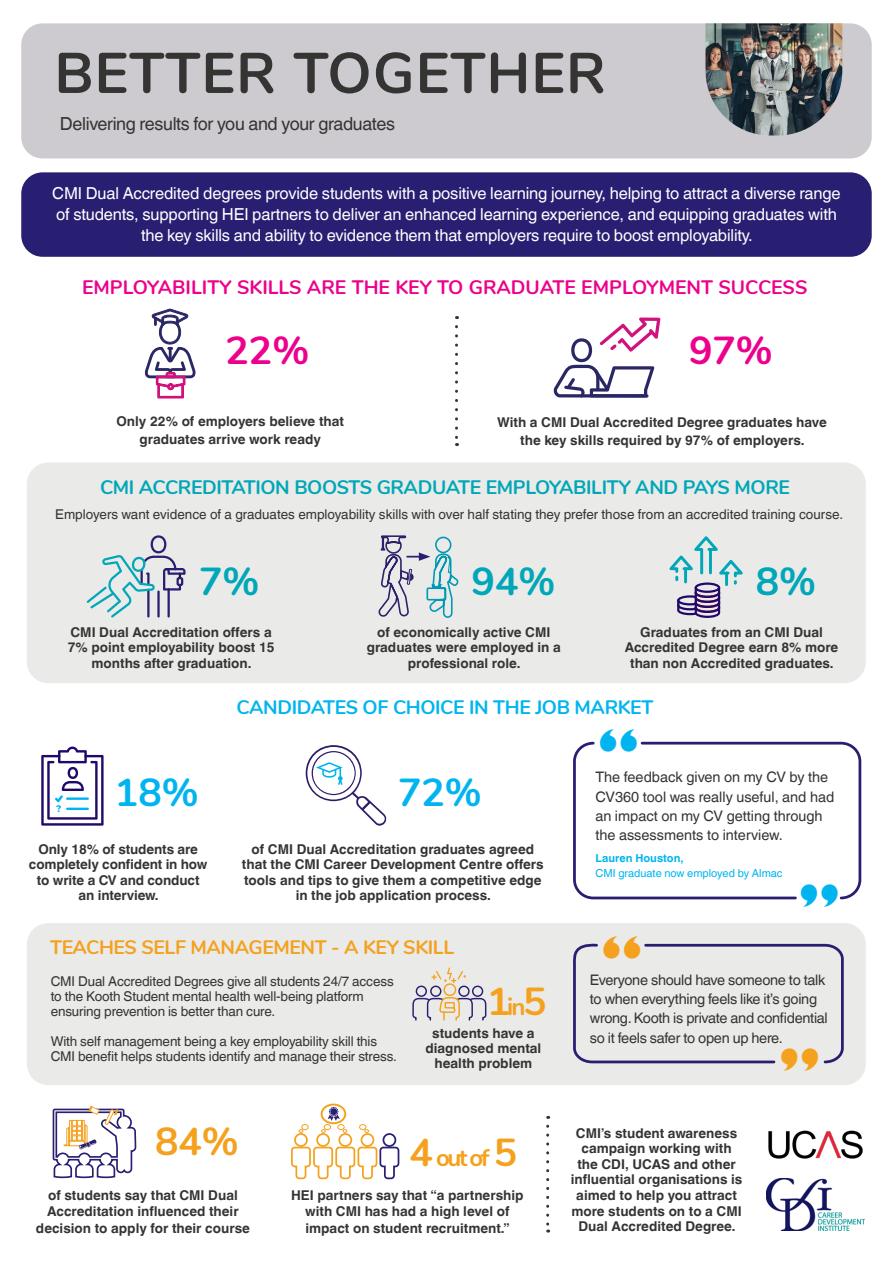
<style>
.page{position:relative;width:893px;height:1263px;background:#fff}
.page>*{position:absolute;margin:0;border:0;box-sizing:border-box;transform-origin:0 0}
.t1{font:700 57px "Nunito";letter-spacing:.02em;color:#343433}
.t2{font:800 49.35px "Gill Sans";color:#00b5ef}
.t3{font:800 49.35px "Gill Sans";color:#f4a11e}
.t4{font:700 39px "Nunito";color:#f4a11e}
.t5{font:700 39px "Nunito";color:#00a7b8}
.t6{font:700 39px "Nunito";color:#ec008c}
.t7{font:700 39px "Nunito";color:#00b5ef}
.t8{font:700 24px "Nunito";color:#f4a11e}
.t9{font:700 19.5px "Nunito";color:#ec008c}
.t10{font:700 19.5px "Nunito";letter-spacing:-.02em;color:#00a7b8}
.t11{font:700 19.5px "Nunito";letter-spacing:-.02em;color:#00b5ef}
.t12{font:700 19.5px "Nunito";letter-spacing:-.02em;color:#f4a11e}
.t13{font:18px "Helvetica World";letter-spacing:-.02em;color:#343433}
.t14{font:16.5px/21px "Helvetica World";letter-spacing:-.01em;color:#fff;text-align:center}
.t15{font:14.55px/19.4px "Helvetica World";letter-spacing:-.02em;color:#343433}
.t16{font:14.55px/19.4px "Helvetica World";color:#343433}
.t17{font:700 13.5px/15.6px "Helvetica World";color:#343433;text-align:center}
.t18{font:13.5px/15px "Helvetica World";letter-spacing:-.01em;color:#343433}
.t19{font:11.1px "Helvetica World";color:#00b5ef}
.t20{font:700 11.1px "Helvetica World";color:#00b5ef}
.t21{font:900 9.6px "Nunito";color:#00b5ef}
.s1{font-size:24px}
.s2{font-size:39px}
</style>
<div class="page">
<div style="left:21px;top:23px;width:851px;height:135px;background:#cdcbcf;border-radius:21px"></div>
<img style="left:705px;top:23px;width:137px;height:112px">
<div style="left:21px;top:172px;width:851px;height:85px;background:#281e72;border-radius:21px"></div>
<svg style="left:455px;top:327px;width:3px;height:119px"></svg>
<svg style="left:52px;top:1105px;width:85px;height:74px"></svg>
<div style="left:294px;top:1133px;width:14px;height:14px;border:2px solid #f4a11e;border-radius:50%"></div>
<div style="left:316px;top:1133px;width:14px;height:14px;border:2px solid #f4a11e;border-radius:50%"></div>
<div style="left:321px;top:1103px;width:25px;height:21px;border:2px solid #f4a11e;border-radius:50%"></div>
<div style="left:359px;top:1124px;width:7px;height:6px;border:1px solid #f4a11e;border-radius:50%"></div>
<div style="left:301px;top:1124px;width:8px;height:6px;border:1px solid #f4a11e;border-radius:50%"></div>
<svg style="left:364px;top:1129px;width:5px;height:4px"></svg>
<svg style="left:299px;top:1129px;width:4px;height:4px"></svg>
<svg style="left:328px;top:1107px;width:12px;height:14px"></svg>
<div style="left:338px;top:1133px;width:14px;height:14px;border:2px solid #f4a11e;border-radius:50%"></div>
<div style="left:361px;top:1133px;width:13px;height:14px;border:2px solid #f4a11e;border-radius:50%"></div>
<div style="left:383px;top:1133px;width:13px;height:14px;border:2px solid #281e72;border-radius:50%"></div>
<svg style="left:291px;top:1146px;width:109px;height:34px"></svg>
<div style="left:324px;top:1124px;width:7px;height:6px;border:1px solid #f4a11e;border-radius:50%"></div>
<svg style="left:321px;top:1129px;width:5px;height:4px"></svg>
<div style="left:337px;top:1124px;width:8px;height:6px;border:1px solid #f4a11e;border-radius:50%"></div>
<svg style="left:343px;top:1129px;width:4px;height:4px"></svg>
<svg style="left:145px;top:309px;width:51px;height:89px"></svg>
<svg style="left:554px;top:318px;width:106px;height:80px"></svg>
<svg style="left:546px;top:1126px;width:3px;height:106px"></svg>
<img style="left:768px;top:1130px;width:95px;height:29px">
<img style="left:766px;top:1178px;width:98px;height:52px">
<div style="left:27px;top:462px;width:839px;height:221px;background:#eaeae8;border-radius:21px"></div>
<svg style="left:378px;top:535px;width:81px;height:83px"></svg>
<svg style="left:669px;top:536px;width:74px;height:82px"></svg>
<svg style="left:41px;top:746px;width:63px;height:80px"></svg>
<hr style="left:66px;top:808px;width:23px;height:2px;background:#00b5ef">
<svg style="left:573px;top:741px;width:289px;height:159px"></svg>
<svg style="left:306px;top:745px;width:81px;height:81px"></svg>
<div style="left:27px;top:923px;width:839px;height:162px;background:#eaeae8;border-radius:21px"></div>
<svg style="left:573px;top:943px;width:271px;height:121px"></svg>
<div style="left:458px;top:985px;width:12px;height:12px;border:1px solid #281e72;border-radius:50%"></div>
<div style="left:472px;top:985px;width:11px;height:12px;border:1px solid #281e72;border-radius:50%"></div>
<div style="left:430px;top:985px;width:11px;height:12px;border:1px solid #281e72;border-radius:50%"></div>
<div style="left:443px;top:983px;width:13px;height:13px;border:1px solid #f4a11e;border-radius:50%"></div>
<div style="left:416px;top:985px;width:11px;height:12px;border:1px solid #281e72;border-radius:50%"></div>
<svg style="left:412px;top:996px;width:74px;height:25px"></svg>
<svg style="left:431px;top:967px;width:35px;height:16px"></svg>
<svg style="left:87px;top:535px;width:99px;height:82px"></svg>
<h1 class="t1" style="left:54px;top:31px;width:553px">BETTER TOGETHER</h1>
<h3 class="t13" style="left:60px;top:113px;width:337px">Delivering results for you and your graduates</h3>
<p class="t14" style="left:52px;top:183px;width:790px">CMI Dual Accredited degrees provide students with a positive learning journey, helping to attract a diverse range of students, supporting HEI partners to deliver an enhanced learning experience, and equipping graduates with the key skills and ability to evidence them that employers require to boost employability.</p>
<h3 class="t9" style="left:82px;top:273px;width:727px">EMPLOYABILITY SKILLS ARE THE KEY TO GRADUATE EMPLOYMENT SUCCESS</h3>
<h3 class="t6" style="left:225px;top:322px;width:85px">22%</h3>
<h3 class="t6" style="left:689px;top:322px;width:85px">97%</h3>
<p class="t17" style="left:117px;top:412px;width:229px;line-height:18px">Only 22% of employers believe that graduates arrive work ready</p>
<p class="t17" style="left:497px;top:413px;width:331px;line-height:18px">With a CMI Dual Accredited Degree graduates have the key skills required by 97% of employers.</p>
<h3 class="t10" style="left:100px;top:472px;width:691px">CMI ACCREDITATION BOOSTS GRADUATE EMPLOYABILITY AND PAYS MORE</h3>
<p class="t18" style="left:55px;top:507px;width:789px">Employers want evidence of a graduates employability skills with over half stating they prefer those from an accredited training course.</p>
<h3 class="t5" style="left:199px;top:552px;width:62px">7%</h3>
<p class="t17" style="left:68px;top:624px;width:208px">CMI Dual Accreditation offers a<br>7% point employability boost 15 months after graduation.</p>
<h3 class="t5" style="left:472px;top:552px;width:85px">94%</h3>
<h3 class="t5" style="left:756px;top:552px;width:62px">8%</h3>
<p class="t17" style="left:367px;top:624px;width:195px">of economically active CMI graduates were employed in a professional role.</p>
<p class="t17" style="left:625px;top:624px;width:215px">Graduates from an CMI Dual<br>Accredited Degree earn 8% more than non Accredited graduates.</p>
<h3 class="t11" style="left:237px;top:693px;width:418px">CANDIDATES OF CHOICE IN THE JOB MARKET</h3>
<p class="t21" style="left:56px;top:801px;width:6px">?</p>
<h3 class="t7" style="left:115px;top:763px;width:85px">18%</h3>
<p class="t17" style="left:29px;top:841px;width:180px">Only 18% of students are completely confident in how to write a CV and conduct an interview.</p>
<h3 class="t7" style="left:398px;top:763px;width:85px">72%</h3>
<p class="t17" style="left:242px;top:841px;width:303px">of CMI Dual Accreditation graduates agreed that the CMI Career Development Centre offers tools and tips to give them a competitive edge in the job application process.</p>
<h2 class="t2" style="left:598px;top:718px;width:42px">“</h2>
<p class="t16" style="left:595px;top:767px;width:240px">The feedback given on my CV by the CV360 tool was really useful, and had an impact on my CV getting through the assessments to interview.</p>
<p class="t20" style="left:595px;top:851px;width:90px">Lauren Houston,</p>
<p class="t19" style="left:595px;top:866px;width:189px">CMI graduate now employed by Almac</p>
<h2 class="t2" style="left:840px;top:918px;width:42px;rotate:-180deg">“</h2>
<h2 class="t3" style="left:601px;top:925px;width:42px">“</h2>
<h3 class="t12" style="left:50px;top:933px;width:406px">TEACHES SELF MANAGEMENT - A KEY SKILL</h3>
<p class="t18" style="left:51px;top:974px;width:345px">CMI Dual Accredited Degrees give all students 24/7 access to the Kooth Student mental health well-being platform ensuring prevention is better than cure.</p>
<p class="t18" style="left:51px;top:1034px;width:348px">With self management being a key employability skill this<br>CMI benefit helps students identify and manage their stress.</p>
<h2 class="t3" style="left:820px;top:1082px;width:42px;rotate:-180deg">“</h2>
<p class="t15" style="left:590px;top:970px;width:239px">Everyone should have someone to talk to when everything feels like it’s going wrong. Kooth is private and confidential so it feels safer to open up here.</p>
<h3 class="t4" style="left:487px;top:973px;width:61px">1<span class="s1">in</span>5</h3>
<p class="t17" style="left:425px;top:1025px;width:117px;line-height:15px">students have a diagnosed mental health problem</p>
<h3 class="t4" style="left:155px;top:1113px;width:85px">84%</h3>
<h3 class="t8" style="left:409px;top:1140px;width:109px"><span class="s2">4</span> out of <span class="s2">5</span></h3>
<p class="t17" style="left:571px;top:1125px;width:173px">CMI’s student awareness campaign working with the CDI, UCAS and other influential organisations is aimed to help you attract more students on to a CMI<br>Dual Accredited Degree.</p>
<p class="t17" style="left:36px;top:1187px;width:215px;line-height:16.5px">of students say that CMI Dual<br>Accreditation influenced their decision to apply for their course</p>
<p class="t17" style="left:291px;top:1187px;width:234px;line-height:16.5px">HEI partners say that “a partnership with CMI has had a high level of impact on student recruitment.”</p>
</div>
